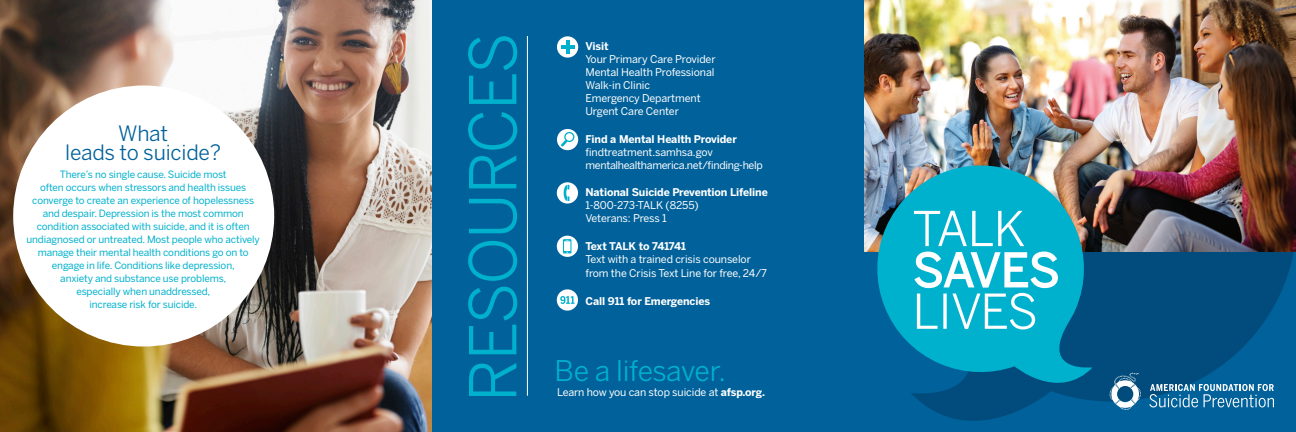
<style>
.page{position:relative;width:1296px;height:432px;background:#fff}
.page>*{position:absolute;margin:0;border:0;box-sizing:border-box;transform-origin:0 0}
.t1{font:64px "Benton Sans";letter-spacing:-.03em;color:#00b1cd}
.t2{font:28.3px "Benton Sans";letter-spacing:-.02em;color:#00b1cd}
.t3{font:21px/19px "Benton Sans";letter-spacing:-.01em;color:#01619a;text-align:center}
.t4{font:10.6px/13px "Benton Sans";letter-spacing:-.01em;color:#fff}
.t5{font:10.6px/13px "Benton Sans";letter-spacing:-.03em;color:#fff}
.t6{font:700 10.6px/13px "Benton Sans";letter-spacing:-.01em;color:#fff}
.t7{font:10px/13px "Benton Sans";letter-spacing:-.015em;color:#00b1cd;text-align:center}
.s1{font-weight:700}
.s2{font-weight:400}
</style>
<div class="page">
<div style="left:432px;top:0;width:432px;height:432px;background:#01619a"></div>
<hr style="left:527px;top:36px;width:1px;height:360px;background:#fff">
<img style="left:864px;top:0;width:432px;height:252px">
<svg style="left:901px;top:252px;width:395px;height:180px;background:#015487"></svg>
<img style="left:864px;top:151px;width:234px;height:252px">
<svg style="left:915px;top:252px;width:143px;height:77px"></svg>
<svg style="left:914px;top:211px;width:110px;height:35px"></svg>
<svg style="left:1109px;top:373px;width:32px;height:37px"></svg>
<svg style="left:1149px;top:384px;width:125px;height:23px;background:#458ab3"></svg>
<img style="left:0;top:0;width:432px;height:432px">
<div style="left:13px;top:86px;width:261px;height:260px;background:#fff;border-radius:50%"></div>
<svg style="left:557px;top:182px;width:21px;height:22px"></svg>
<svg style="left:564px;top:185px;width:5px;height:16px"></svg>
<div style="left:557px;top:36px;width:21px;height:22px;background:#fff;border-radius:50%"></div>
<hr style="left:566px;top:40px;width:4px;height:14px;background:#00b1cd">
<hr style="left:561px;top:45px;width:14px;height:4px;background:#00b1cd">
<div style="left:557px;top:289px;width:21px;height:22px;background:#fff;border-radius:50%"></div>
<svg style="left:560px;top:296px;width:15px;height:8px"></svg>
<div style="left:557px;top:129px;width:21px;height:21px;background:#fff;border-radius:50%"></div>
<svg style="left:559px;top:132px;width:16px;height:17px"></svg>
<svg style="left:557px;top:236px;width:21px;height:21px"></svg>
<svg style="left:563px;top:239px;width:8px;height:14px"></svg>
<p class="t3" style="left:65px;top:124px;width:157px">What<br>leads to suicide?</p>
<p class="t7" style="left:27px;top:168px;width:235px">There’s no single cause. Suicide most<br>often occurs when stressors and health issues converge to create an experience of hopelessness and despair. Depression is the most common condition associated with suicide, and it is often undiagnosed or untreated. Most people who actively manage their mental health conditions go on to engage in life. Conditions like depression,<br>anxiety and substance use problems,<br>especially when unaddressed,<br>increase risk for suicide.</p>
<p class="t1" style="left:456px;top:402px;width:371px;rotate:-90deg">RESOURCES</p>
<p class="t6" style="left:585px;top:40px;width:25px">Visit</p>
<p class="t4" style="left:585px;top:53px;width:132px">Your Primary Care Provider<br>Mental Health Professional<br>Walk-in Clinic<br>Emergency Department<br>Urgent Care Center</p>
<p class="t5" style="left:585px;top:133px;width:179px"><span class="s1">Find a Mental Health Provider </span>findtreatment.samhsa.gov mentalhealthamerica.net/finding-help</p>
<p class="t6" style="left:585px;top:186px;width:184px">National Suicide Prevention Lifeline<br><span class="s2">1-800-273-TALK (8255)</span></p>
<p class="t4" style="left:585px;top:212px;width:83px">Veterans: Press 1</p>
<p class="t4" style="left:585px;top:240px;width:167px"><span class="s1">Text TALK to 741741<br></span>Text with a trained crisis counselor</p>
<p class="t4" style="left:585px;top:267px;width:183px">from the Crisis Text Line for free, 24/7</p>
<p class="t6" style="left:585px;top:295px;width:126px">Call 911 for Emergencies</p>
<p class="t2" style="left:555px;top:355px;width:173px">Be a lifesaver.</p>
<p class="t4" style="left:557px;top:386px;width:210px">Learn how you can stop suicide at <span class="s1">afsp.org.</span></p>
</div>
